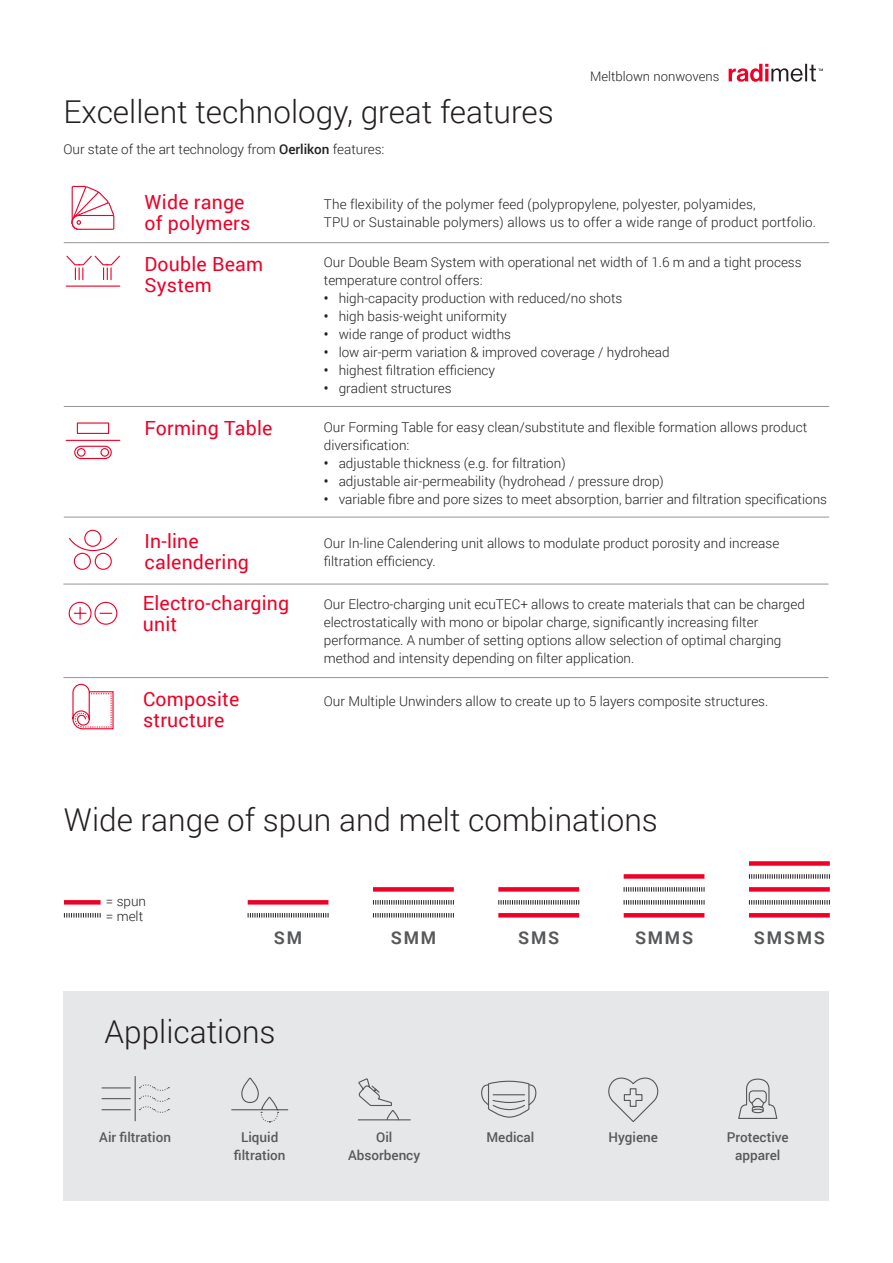
<style>
.page{position:relative;width:893px;height:1263px;background:#fff}
.page>*{position:absolute;margin:0;border:0;box-sizing:border-box;transform-origin:0 0}
.t1{font:300 31.5px "Roboto";color:#231f20}
.t2{font:19.5px/21px "Roboto";letter-spacing:.01em;color:#ef0027}
.t3{font:700 17.55px "Roboto";letter-spacing:.1em;color:#57585a}
.t4{font:300 13.5px/18px "Roboto";color:#231f20}
.t5{font:500 13.5px/18px "Roboto";color:#57585a;text-align:center}
.t6{font:300 13.05px "Roboto";color:#231f20}
.s1{font-weight:500}
</style>
<div class="page">
<svg style="left:729px;top:64px;width:94px;height:18px"></svg>
<div style="left:64px;top:991px;width:765px;height:209px;background:#e6e7e9"></div>
<hr style="left:64px;top:242px;width:765px;height:1px;background:#939598">
<hr style="left:64px;top:406px;width:765px;height:1px;background:#939598">
<hr style="left:64px;top:517px;width:765px;height:1px;background:#939598">
<hr style="left:63px;top:677px;width:765px;height:1px;background:#939598">
<hr style="left:63px;top:584px;width:765px;height:1px;background:#939598">
<svg style="left:71px;top:185px;width:44px;height:45px"></svg>
<svg style="left:72px;top:683px;width:42px;height:47px"></svg>
<div style="left:69px;top:602px;width:23px;height:23px;border:1px solid #ef0027;border-radius:50%"></div>
<svg style="left:74px;top:607px;width:12px;height:12px"></svg>
<div style="left:94px;top:602px;width:23px;height:23px;border:1px solid #ef0027;border-radius:50%"></div>
<svg style="left:100px;top:613px;width:12px;height:1px"></svg>
<svg style="left:69px;top:537px;width:48px;height:33px"></svg>
<div style="left:85px;top:530px;width:16px;height:16px;background:#fff;border-radius:50%"></div>
<div style="left:84px;top:530px;width:17px;height:17px;border:1px solid #ef0027;border-radius:50%"></div>
<hr style="left:66px;top:286px;width:54px;height:1px;background:#ef0027">
<svg style="left:66px;top:255px;width:54px;height:25px"></svg>
<svg style="left:248px;top:900px;width:80px;height:4px"></svg>
<svg style="left:248px;top:913px;width:81px;height:4px"></svg>
<div style="left:498px;top:887px;width:81px;height:5px;background:#ef0027"></div>
<svg style="left:498px;top:900px;width:81px;height:4px"></svg>
<hr style="left:498px;top:913px;width:81px;height:4px;background:#ef0027">
<div style="left:373px;top:887px;width:81px;height:5px;background:#ef0027"></div>
<svg style="left:373px;top:900px;width:81px;height:4px"></svg>
<svg style="left:373px;top:913px;width:81px;height:4px"></svg>
<div style="left:749px;top:861px;width:81px;height:5px;background:#ef0027"></div>
<svg style="left:749px;top:874px;width:81px;height:5px"></svg>
<div style="left:749px;top:887px;width:81px;height:5px;background:#ef0027"></div>
<svg style="left:749px;top:900px;width:81px;height:4px"></svg>
<hr style="left:749px;top:913px;width:81px;height:4px;background:#ef0027">
<svg style="left:64px;top:900px;width:37px;height:4px"></svg>
<svg style="left:64px;top:913px;width:37px;height:4px"></svg>
<svg style="left:481px;top:1080px;width:56px;height:38px"></svg>
<svg style="left:608px;top:1077px;width:51px;height:45px"></svg>
<hr style="left:135px;top:1076px;width:1px;height:45px;background:#57585a">
<svg style="left:102px;top:1087px;width:29px;height:1px"></svg>
<svg style="left:102px;top:1098px;width:29px;height:1px"></svg>
<svg style="left:102px;top:1109px;width:29px;height:1px"></svg>
<svg style="left:139px;top:1084px;width:30px;height:29px"></svg>
<div style="left:624px;top:874px;width:80px;height:5px;background:#ef0027"></div>
<svg style="left:624px;top:887px;width:81px;height:5px"></svg>
<svg style="left:624px;top:900px;width:81px;height:4px"></svg>
<hr style="left:624px;top:913px;width:80px;height:4px;background:#ef0027">
<hr style="left:231px;top:1109px;width:57px;height:1px;background:#57585a">
<svg style="left:241px;top:1078px;width:38px;height:45px"></svg>
<svg style="left:738px;top:1078px;width:40px;height:41px"></svg>
<hr style="left:358px;top:1119px;width:53px;height:1px;background:#57585a">
<svg style="left:357px;top:1078px;width:43px;height:43px"></svg>
<div style="left:77px;top:422px;width:32px;height:12px;background:#fff;border:1px solid #ef0027"></div>
<div style="left:74px;top:446px;width:38px;height:13px;border:1px solid #ef0027;border-radius:6px"></div>
<hr style="left:66px;top:440px;width:54px;height:1px;background:#ef0027">
<div style="left:77px;top:448px;width:9px;height:9px;border:1px solid #ef0027;border-radius:50%"></div>
<div style="left:100px;top:448px;width:9px;height:9px;border:1px solid #ef0027;border-radius:50%"></div>
<h1 class="t1" style="left:63px;top:90px;width:492px">Excellent technology, great features</h1>
<p class="t4" style="left:63px;top:140px;width:323px">Our state of the art technology from <span class="s1">Oerlikon</span> features:</p>
<p class="t6" style="left:590px;top:68px;width:131px">Meltblown nonwovens</p>
<h2 class="t2" style="left:145px;top:191px;width:107px">Wide range of polymers</h2>
<h2 class="t2" style="left:145px;top:252px;width:120px">Double Beam<br>System</h2>
<h2 class="t2" style="left:145px;top:417px;width:129px">Forming Table</h2>
<h2 class="t2" style="left:145px;top:530px;width:106px">In-line calendering</h2>
<p class="t4" style="left:324px;top:195px;width:494px">The flexibility of the polymer feed (polypropylene, polyester, polyamides,<br>TPU or Sustainable polymers) allows us to offer a wide range of product portfolio.</p>
<p class="t4" style="left:324px;top:253px;width:479px">Our Double Beam System with operational net width of 1.6 m and a tight process temperature control offers:</p>
<p class="t4" style="left:324px;top:289px;width:300px"><span class="s1">•</span> high-capacity production with reduced/no shots</p>
<p class="t4" style="left:324px;top:307px;width:184px"><span class="s1">•</span> high basis-weight uniformity</p>
<p class="t4" style="left:324px;top:325px;width:189px"><span class="s1">•</span> wide range of product widths</p>
<p class="t4" style="left:324px;top:343px;width:347px"><span class="s1">•</span> low air-perm variation &amp; improved coverage / hydrohead</p>
<p class="t4" style="left:324px;top:361px;width:173px"><span class="s1">•</span> highest filtration efficiency</p>
<p class="t4" style="left:324px;top:379px;width:129px"><span class="s1">•</span> gradient structures</p>
<p class="t4" style="left:324px;top:418px;width:485px">Our Forming Table for easy clean/substitute and flexible formation allows product diversification:</p>
<p class="t4" style="left:324px;top:454px;width:243px"><span class="s1">•</span> adjustable thickness (e.g. for filtration)</p>
<p class="t4" style="left:324px;top:472px;width:341px"><span class="s1">•</span> adjustable air-permeability (hydrohead / pressure drop)</p>
<p class="t4" style="left:324px;top:490px;width:505px"><span class="s1">•</span> variable fibre and pore sizes to meet absorption, barrier and filtration specifications</p>
<p class="t4" style="left:324px;top:533px;width:457px">Our In-line Calendering unit allows to modulate product porosity and increase filtration efficiency.</p>
<h2 class="t2" style="left:143px;top:592px;width:148px">Electro-charging unit</h2>
<p class="t4" style="left:324px;top:595px;width:483px">Our Electro-charging unit ecuTEC+ allows to create materials that can be charged electrostatically with mono or bipolar charge, significantly increasing filter performance. A number of setting options allow selection of optimal charging method and intensity depending on filter application.</p>
<h2 class="t2" style="left:143px;top:687px;width:98px">Composite structure</h2>
<p class="t4" style="left:324px;top:691px;width:446px">Our Multiple Unwinders allow to create up to 5 layers composite structures.</p>
<h1 class="t1" style="left:64px;top:798px;width:596px">Wide range of spun and melt combinations</h1>
<p class="t4" style="left:106px;top:893px;width:42px;line-height:15px">= spun = melt</p>
<p class="t3" style="left:274px;top:925px;width:30px">SM</p>
<p class="t3" style="left:391px;top:925px;width:47px">SMM</p>
<p class="t3" style="left:518px;top:925px;width:43px">SMS</p>
<p class="t3" style="left:754px;top:925px;width:73px">SMSMS</p>
<p class="t3" style="left:635px;top:925px;width:60px">SMMS</p>
<h1 class="t1" style="left:105px;top:1010px;width:173px">Applications</h1>
<p class="t5" style="left:234px;top:1128px;width:53px">Liquid filtration</p>
<p class="t5" style="left:727px;top:1127px;width:64px">Protective apparel</p>
<p class="t5" style="left:99px;top:1128px;width:73px">Air filtration</p>
<p class="t5" style="left:486px;top:1128px;width:50px">Medical</p>
<p class="t5" style="left:608px;top:1128px;width:51px">Hygiene</p>
<p class="t5" style="left:348px;top:1128px;width:74px">Oil<br>Absorbency</p>
</div>
